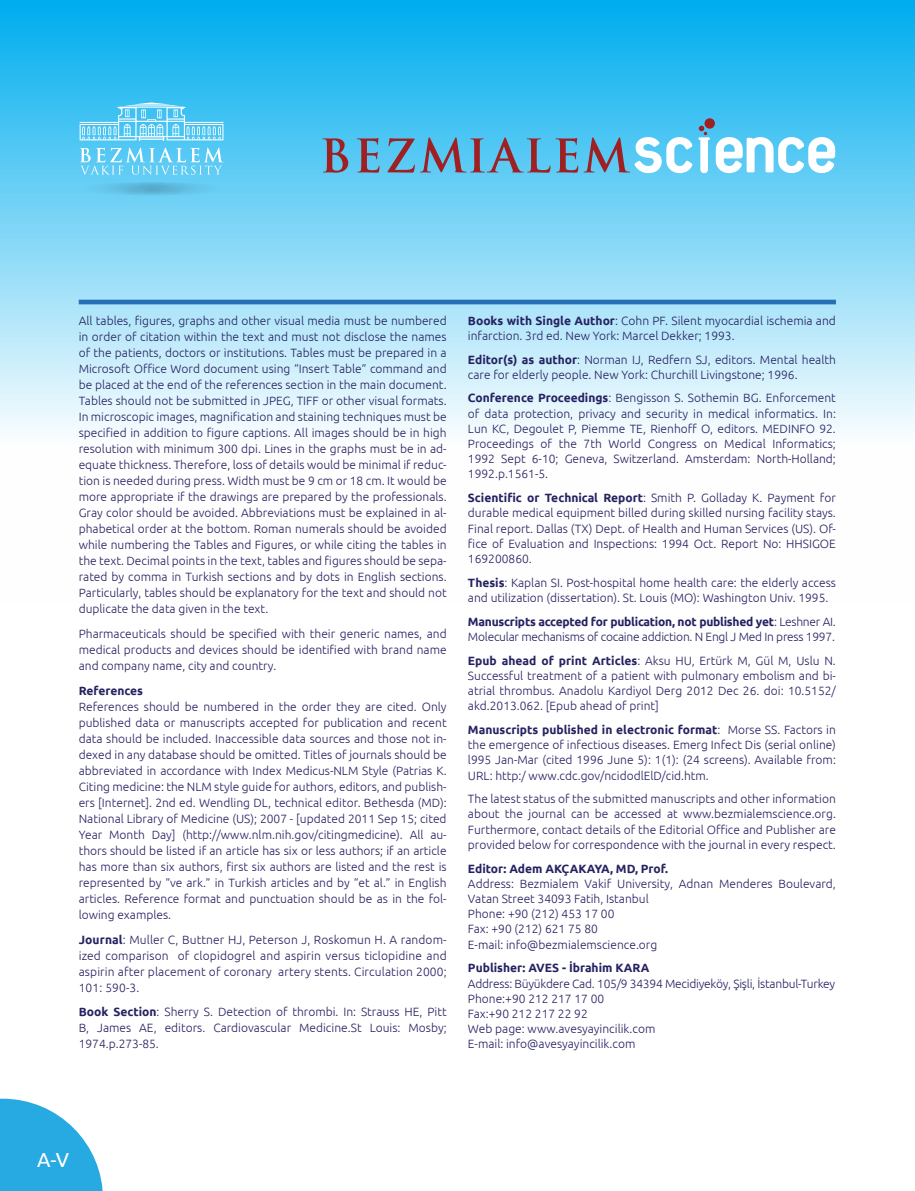
<style>
.page{position:relative;width:915px;height:1191px;background:#fff}
.page>*{position:absolute;margin:0;border:0;box-sizing:border-box;transform-origin:0 0}
.t1{font:20.25px "Ubuntu";color:#fff}
.t2{font:300 12px/16px "Ubuntu";color:#262262;text-align:justify}
.t3{font:300 12px/15.1px "Ubuntu";letter-spacing:-.02em;color:#262262}
.t4{font:700 12px "Ubuntu";color:#262262}
.s1{font-weight:700}
</style>
<div class="page">
<svg style="left:0;top:0;width:914px;height:432px;background:#7ad4f6"></svg>
<hr style="left:79px;top:300px;width:756px;height:4px;background:#286fb7">
<svg style="left:322px;top:138px;width:26px;height:35px"></svg>
<svg style="left:356px;top:138px;width:23px;height:35px"></svg>
<svg style="left:387px;top:138px;width:27px;height:35px"></svg>
<svg style="left:698px;top:126px;width:11px;height:47px"></svg>
<div style="left:704px;top:118px;width:10px;height:11px;background:#9e2022;border-radius:50%"></div>
<svg style="left:420px;top:137px;width:272px;height:36px;background:#77aac8"></svg>
<svg style="left:715px;top:137px;width:119px;height:36px"></svg>
<svg style="left:0;top:1098px;width:103px;height:93px"></svg>
<svg style="left:74px;top:182px;width:156px;height:14px;background:#62c1e5"></svg>
<svg style="left:80px;top:102px;width:143px;height:38px;background:#70d1f5"></svg>
<svg style="left:80px;top:147px;width:143px;height:28px;background:#79d4f6"></svg>
<p class="t2" style="left:79px;top:312px;width:369px">All tables, figures, graphs and other visual media must be numbered in order of citation within the text and must not disclose the names of the patients, doctors or institutions. Tables must be prepared in a Microsoft Office Word document using “Insert Table” command and be placed at the end of the references section in the main document.<br>Tables should not be submitted in JPEG, TIFF or other visual formats.<br>In microscopic images, magnification and staining techniques must be specified in addition to figure captions. All images should be in high resolution with minimum 300 dpi. Lines in the graphs must be in ad&shy;equate thickness. Therefore, loss of details would be minimal if reduc&shy;tion is needed during press. Width must be 9 cm or 18 cm. It would be more appropriate if the drawings are prepared by the professionals.<br>Gray color should be avoided. Abbreviations must be explained in al&shy;phabetical order at the bottom. Roman numerals should be avoided while numbering the Tables and Figures, or while citing the tables in the text. Decimal points in the text, tables and figures should be sepa&shy;rated by comma in Turkish sections and by dots in English sections.<br>Particularly, tables should be explanatory for the text and should not duplicate the data given in the text.</p>
<p class="t2" style="left:79px;top:625px;width:369px">Pharmaceuticals should be specified with their generic names, and medical products and devices should be identified with brand name and company name, city and country.</p>
<p class="t4" style="left:79px;top:683px;width:66px">References</p>
<p class="t2" style="left:79px;top:698px;width:369px">References should be numbered in the order they are cited. Only published data or manuscripts accepted for publication and recent data should be included. Inaccessible data sources and those not in&shy;dexed in any database should be omitted. Titles of journals should be abbreviated in accordance with Index Medicus-NLM Style (Patrias K.<br>Citing medicine: the NLM style guide for authors, editors, and publish&shy;ers [Internet]. 2nd ed. Wendling DL, technical editor. Bethesda (MD):<br>National Library of Medicine (US); 2007 - [updated 2011 Sep 15; cited Year Month Day] (http://www.nlm.nih.gov/citingmedicine). All au&shy;thors should be listed if an article has six or less authors; if an article has more than six authors, first six authors are listed and the rest is represented by “ve ark.” in Turkish articles and by “et al.” in English articles. Reference format and punctuation should be as in the fol&shy;lowing examples.</p>
<p class="t2" style="left:79px;top:931px;width:369px"><span class="s1">Journal</span>: Muller C, Buttner HJ, Peterson J, Roskomun H. A random&shy;ized comparison of clopidogrel and aspirin versus ticlopidine and aspirin after placement of coronary artery stents. Circulation 2000; 101: 590-3.</p>
<p class="t2" style="left:79px;top:1003px;width:369px"><span class="s1">Book Section</span>: Sherry S. Detection of thrombi. In: Strauss HE, Pitt B, James AE, editors. Cardiovascular Medicine.St Louis: Mosby; 1974.p.273-85.</p>
<p class="t2" style="left:468px;top:312px;width:369px;line-height:15.1px"><span class="s1">Books with Single Author</span>: Cohn PF. Silent myocardial ischemia and infarction. 3rd ed. New York: Marcel Dekker; 1993.</p>
<p class="t2" style="left:468px;top:351px;width:369px;line-height:15.1px"><span class="s1">Editor(s) as author</span>: Norman IJ, Redfern SJ, editors. Mental health care for elderly people. New York: Churchill Livingstone; 1996.</p>
<p class="t2" style="left:468px;top:390px;width:369px;line-height:15.1px"><span class="s1">Conference Proceedings</span>: Bengisson S. Sothemin BG. Enforcement of data protection, privacy and security in medical informatics. In:<br>Lun KC, Degoulet P, Piemme TE, Rienhoff O, editors. MEDINFO 92.<br>Proceedings of the 7th World Congress on Medical Informatics; 1992 Sept 6-10; Geneva, Switzerland. Amsterdam: North-Holland; 1992.p.1561-5.</p>
<p class="t2" style="left:468px;top:490px;width:369px;line-height:15.1px"><span class="s1">Scientific or Technical Report</span>: Smith P. Golladay K. Payment for durable medical equipment billed during skilled nursing facility stays.<br>Final report. Dallas (TX) Dept. of Health and Human Services (US). Of&shy;fice of Evaluation and Inspections: 1994 Oct. Report No: HHSIGOE 169200860.</p>
<p class="t2" style="left:468px;top:574px;width:369px;line-height:15.1px"><span class="s1">Thesis</span>: Kaplan SI. Post-hospital home health care: the elderly access and utilization (dissertation). St. Louis (MO): Washington Univ. 1995.</p>
<p class="t3" style="left:468px;top:613px;width:369px"><span class="s1">Manuscripts accepted for publication, not published yet</span>: Leshner AI.<br>Molecular mechanisms of cocaine addiction. N Engl J Med In press 1997.</p>
<p class="t2" style="left:468px;top:652px;width:369px;line-height:15.1px"><span class="s1">Epub ahead of print Articles</span>: Aksu HU, Ertürk M, Gül M, Uslu N.<br>Successful treatment of a patient with pulmonary embolism and bi&shy;atrial thrombus. Anadolu Kardiyol Derg 2012 Dec 26. doi: 10.5152/ akd.2013.062. [Epub ahead of print]</p>
<p class="t2" style="left:468px;top:721px;width:369px;line-height:15.1px"><span class="s1">Manuscripts published in electronic format</span>: Morse SS. Factors in the emergence of infectious diseases. Emerg Infect Dis (serial online) l995 Jan-Mar (cited 1996 June 5): 1(1): (24 screens). Available from:<br>URL: http:/ www.cdc.gov/ncidodlElD/cid.htm.</p>
<p class="t2" style="left:468px;top:791px;width:369px;line-height:15.1px">The latest status of the submitted manuscripts and other information about the journal can be accessed at www.bezmialemscience.org.<br>Furthermore, contact details of the Editorial Office and Publisher are provided below for correspondence with the journal in every respect.</p>
<p class="t4" style="left:468px;top:861px;width:202px">Editor: Adem AKÇAKAYA, MD, Prof.</p>
<p class="t2" style="left:468px;top:875px;width:369px;line-height:15.1px;text-align:left">Address: Bezmialem Vakif University, Adnan Menderes Boulevard, Vatan Street 34093 Fatih, Istanbul<br>Phone: +90 (212) 453 17 00<br>Fax: +90 (212) 621 75 80<br>E-mail: info@bezmialemscience.org</p>
<p class="t4" style="left:468px;top:960px;width:183px">Publisher: AVES - İbrahim KARA</p>
<p class="t2" style="left:468px;top:975px;width:369px;line-height:15.1px;text-align:left">Address: Büyükdere Cad. 105/9 34394 Mecidiyeköy, Şişli, İstanbul-Turkey Phone:+90 212 217 17 00<br>Fax:+90 212 217 22 92<br>Web page: www.avesyayincilik.com<br>E-mail: info@avesyayincilik.com</p>
<h1 class="t1" style="left:37px;top:1147px;width:33px">A-V</h1>
</div>
